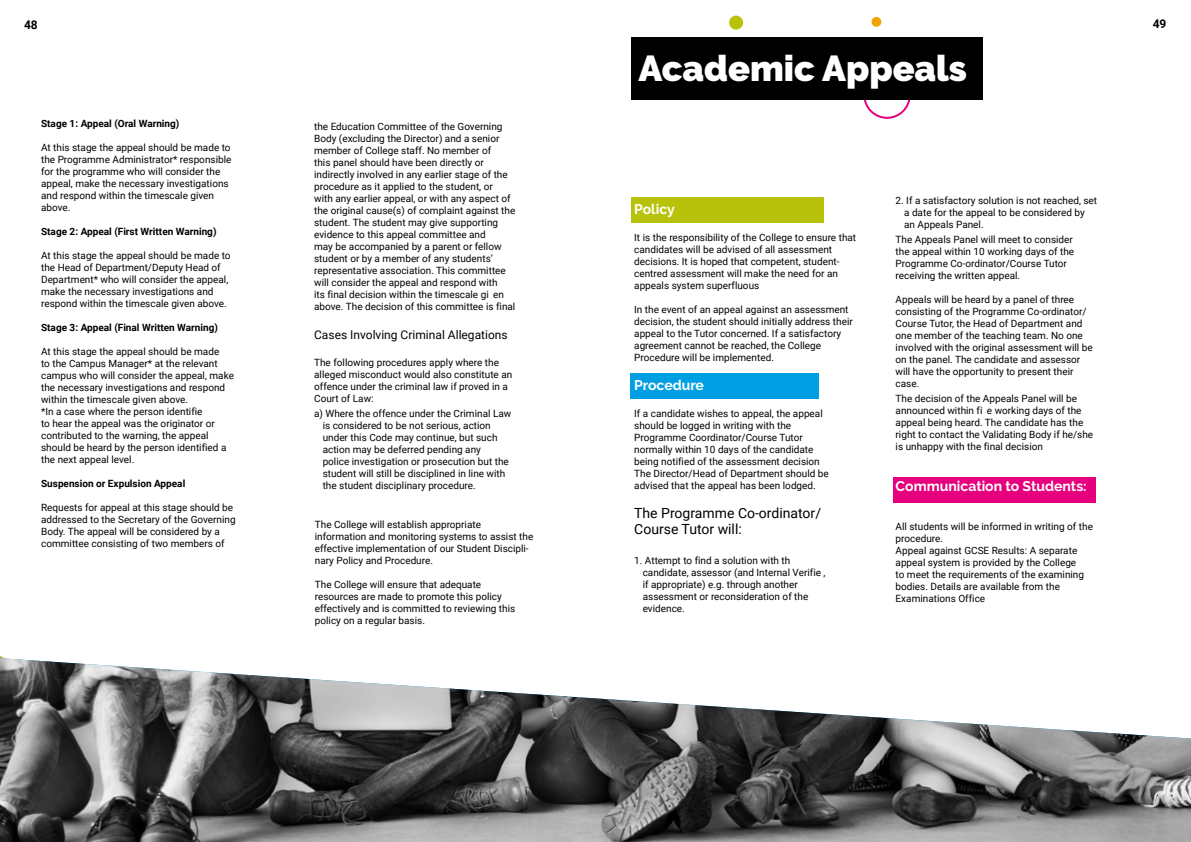
<style>
.page{position:relative;width:1191px;height:842px;background:#fff}
.page>*{position:absolute;margin:0;border:0;box-sizing:border-box;transform-origin:0 0}
.t1{font:900 36px "Raleway";color:#fff}
.t2{font:14px/16.8px "Roboto";color:#000}
.t3{font:700 14px "Raleway";color:#fff}
.t4{font:12px "Roboto";color:#000}
.t5{font:700 12px "Roboto";color:#000}
.t6{font:10px/12px "Roboto";color:#000}
.t7{font:700 10px "Roboto";color:#000}
</style>
<div class="page">
<div style="left:893px;top:478px;width:202px;height:25px;background:#e6007d"></div>
<div style="left:631px;top:373px;width:188px;height:25px;background:#009fe3"></div>
<div style="left:631px;top:197px;width:192px;height:25px;background:#b8c20b"></div>
<div style="left:871px;top:17px;width:10px;height:10px;background:#f0a303;border-radius:50%"></div>
<div style="left:729px;top:16px;width:14px;height:14px;background:#b8c20a;border-radius:50%"></div>
<svg style="left:864px;top:100px;width:46px;height:19px"></svg>
<div style="left:631px;top:38px;width:351px;height:62px;background:#000"></div>
<img style="left:0;top:658px;width:1191px;height:184px">
<p class="t5" style="left:24px;top:16px;width:15px">48</p>
<p class="t5" style="left:1152px;top:15px;width:15px">49</p>
<p class="t7" style="left:41px;top:116px;width:140px">Stage 1: Appeal (Oral Warning)</p>
<p class="t6" style="left:41px;top:141px;width:192px">At this stage the appeal should be made to the Programme Administrator* responsible for the programme who will consider the appeal, make the necessary investigations and respond within the timescale given above.</p>
<p class="t7" style="left:41px;top:224px;width:177px">Stage 2: Appeal (First Written Warning)</p>
<p class="t6" style="left:41px;top:249px;width:191px">At this stage the appeal should be made to the Head of Department/Deputy Head of Department* who will consider the appeal, make the necessary investigations and respond within the timescale given above.</p>
<p class="t7" style="left:41px;top:320px;width:178px">Stage 3: Appeal (Final Written Warning)</p>
<p class="t6" style="left:41px;top:345px;width:194px">At this stage the appeal should be made<br>to the Campus Manager* at the relevant campus who will consider the appeal, make the necessary investigations and respond within the timescale given above.<br>*In a case where the person identifie<br>to hear the appeal was the originator or contributed to the warning, the appeal should be heard by the person identified a the next appeal level.</p>
<p class="t7" style="left:41px;top:476px;width:146px">Suspension or Expulsion Appeal</p>
<p class="t6" style="left:41px;top:501px;width:196px">Requests for appeal at this stage should be addressed to the Secretary of the Governing Body. The appeal will be considered by a committee consisting of two members of</p>
<p class="t6" style="left:314px;top:120px;width:203px">the Education Committee of the Governing Body (excluding the Director) and a senior member of College staff. No member of<br>this panel should have been directly or indirectly involved in any earlier stage of the procedure as it applied to the student, or<br>with any earlier appeal, or with any aspect of the original cause(s) of complaint against the student. The student may give supporting evidence to this appeal committee and<br>may be accompanied by a parent or fellow student or by a member of any students’ representative association. This committee will consider the appeal and respond with<br>its final decision within the timescale gi en above. The decision of this committee is final</p>
<p class="t4" style="left:314px;top:327px;width:195px">Cases Involving Criminal Allegations</p>
<p class="t6" style="left:314px;top:356px;width:200px">The following procedures apply where the alleged misconduct would also constitute an offence under the criminal law if proved in a Court of Law:</p>
<p class="t6" style="left:323px;top:407px;width:190px;text-indent:-8px">a) Where the offence under the Criminal Law is considered to be not serious, action under this Code may continue, but such action may be deferred pending any<br>police investigation or prosecution but the student will still be disciplined in line with the student disciplinary procedure.</p>
<p class="t6" style="left:315px;top:518px;width:220px">The College will establish appropriate information and monitoring systems to assist the effective implementation of our Student Discipli&shy;nary Policy and Procedure.</p>
<p class="t6" style="left:315px;top:578px;width:202px">The College will ensure that adequate resources are made to promote this policy effectively and is committed to reviewing this policy on a regular basis.</p>
<h1 class="t1" style="left:638px;top:47px;width:330px">Academic Appeals</h1>
<h2 class="t3" style="left:634px;top:201px;width:42px">Policy</h2>
<p class="t6" style="left:634px;top:231px;width:223px">It is the responsibility of the College to ensure that candidates will be advised of all assessment decisions. It is hoped that competent, student&shy;centred assessment will make the need for an appeals system superfluous</p>
<p class="t6" style="left:634px;top:303px;width:220px">In the event of an appeal against an assessment decision, the student should initially address their appeal to the Tutor concerned. If a satisfactory agreement cannot be reached, the College Procedure will be implemented.</p>
<h2 class="t3" style="left:634px;top:377px;width:71px">Procedure</h2>
<p class="t6" style="left:634px;top:407px;width:196px">If a candidate wishes to appeal, the appeal should be logged in writing with the Programme Coordinator/Course Tutor normally within 10 days of the candidate being notified of the assessment decision The Director/Head of Department should be advised that the appeal has been lodged.</p>
<h2 class="t2" style="left:634px;top:504px;width:188px">The Programme Co-ordinator/<br>Course Tutor will:</h2>
<p class="t6" style="left:643px;top:554px;width:184px;text-indent:-8px">1. Attempt to find a solution with th candidate, assessor (and Internal Verifie , if appropriate) e.g. through another assessment or reconsideration of the evidence.</p>
<p class="t6" style="left:904px;top:194px;width:195px;text-indent:-8px">2. If a satisfactory solution is not reached, set a date for the appeal to be considered by an Appeals Panel.</p>
<p class="t6" style="left:895px;top:233px;width:180px">The Appeals Panel will meet to consider the appeal within 10 working days of the Programme Co-ordinator/Course Tutor receiving the written appeal.</p>
<p class="t6" style="left:895px;top:293px;width:199px">Appeals will be heard by a panel of three consisting of the Programme Co-ordinator/ Course Tutor, the Head of Department and one member of the teaching team. No one involved with the original assessment will be on the panel. The candidate and assessor will have the opportunity to present their case.</p>
<p class="t6" style="left:895px;top:392px;width:199px">The decision of the Appeals Panel will be announced within fi e working days of the appeal being heard. The candidate has the right to contact the Validating Body if he/she is unhappy with the final decision</p>
<h2 class="t3" style="left:895px;top:478px;width:193px">Communication to Students:</h2>
<p class="t6" style="left:895px;top:520px;width:199px">All students will be informed in writing of the procedure.<br>Appeal against GCSE Results: A separate appeal system is provided by the College<br>to meet the requirements of the examining bodies. Details are available from the Examinations Office</p>
</div>
